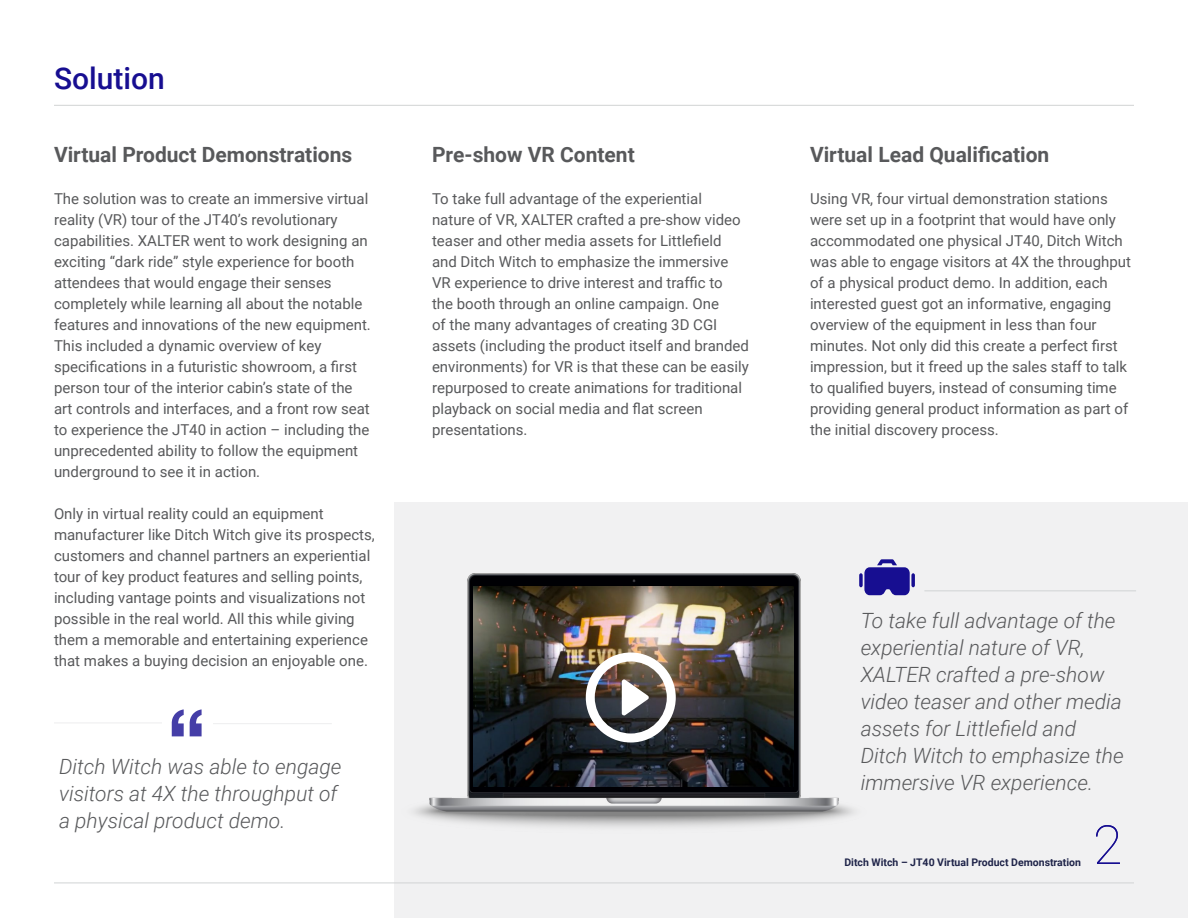
<style>
.page{position:relative;width:1188px;height:918px;background:#fff}
.page>*{position:absolute;margin:0;border:0;box-sizing:border-box;transform-origin:0 0}
.t1{font:100 54px "Roboto";color:#170e91}
.t2{font:500 30px "Roboto";color:#170e91}
.t3{font:italic 300 21px/27px "Roboto";color:#58595b}
.t4{font:700 21px "Roboto";color:#58595b}
.t5{font:15px/21px "Roboto";color:#58595b}
.t6{font:700 10.5px "Roboto";color:#1f2449}
</style>
<div class="page">
<div style="left:394px;top:502px;width:794px;height:416px;background:#f1f1f2"></div>
<hr style="left:54px;top:105px;width:1080px;height:1px;background:#d1d3d4">
<hr style="left:54px;top:883px;width:1080px;height:1px;background:#d1d3d4">
<svg style="left:172px;top:709px;width:30px;height:27px"></svg>
<hr style="left:54px;top:723px;width:108px;height:1px;background:#d1d3d4">
<hr style="left:213px;top:723px;width:119px;height:1px;background:#d1d3d4">
<svg style="left:864px;top:559px;width:46px;height:36px"></svg>
<svg style="left:911px;top:573px;width:4px;height:14px"></svg>
<hr style="left:859px;top:573px;width:4px;height:14px;background:#706bb8;border-radius:2px">
<hr style="left:924px;top:590px;width:212px;height:1px;background:#d1d3d4">
<img style="left:414px;top:574px;width:453px;height:254px">
<img style="left:473px;top:586px;width:320px;height:201px">
<img style="left:586px;top:653px;width:90px;height:90px">
<p class="t2" style="left:54px;top:57px;width:112px">Solution</p>
<p class="t4" style="left:54px;top:140px;width:300px">Virtual Product Demonstrations</p>
<p class="t5" style="left:54px;top:188px;width:318px">The solution was to create an immersive virtual reality (VR) tour of the JT40’s revolutionary capabilities. XALTER went to work designing an exciting “dark ride” style experience for booth attendees that would engage their senses completely while learning all about the notable features and innovations of the new equipment.<br>This included a dynamic overview of key specifications in a futuristic showroom, a first person tour of the interior cabin’s state of the art controls and interfaces, and a front row seat to experience the JT40 in action – including the unprecedented ability to follow the equipment underground to see it in action.</p>
<p class="t5" style="left:54px;top:503px;width:322px">Only in virtual reality could an equipment manufacturer like Ditch Witch give its prospects, customers and channel partners an experiential tour of key product features and selling points, including vantage points and visualizations not possible in the real world. All this while giving them a memorable and entertaining experience that makes a buying decision an enjoyable one.</p>
<p class="t3" style="left:59px;top:752px;width:284px">Ditch Witch was able to engage visitors at 4X the throughput of</p>
<p class="t3" style="left:59px;top:806px;width:228px">a physical product demo.</p>
<p class="t4" style="left:432px;top:140px;width:204px">Pre-show VR Content</p>
<p class="t5" style="left:432px;top:188px;width:319px">To take full advantage of the experiential<br>nature of VR, XALTER crafted a pre-show video teaser and other media assets for Littlefield and Ditch Witch to emphasize the immersive VR experience to drive interest and traffic to<br>the booth through an online campaign. One<br>of the many advantages of creating 3D CGI assets (including the product itself and branded environments) for VR is that these can be easily repurposed to create animations for traditional playback on social media and flat screen presentations.</p>
<p class="t4" style="left:810px;top:140px;width:241px">Virtual Lead Qualification</p>
<p class="t5" style="left:810px;top:188px;width:323px">Using VR, four virtual demonstration stations were set up in a footprint that would have only accommodated one physical JT40, Ditch Witch was able to engage visitors at 4X the throughput of a physical product demo. In addition, each interested guest got an informative, engaging overview of the equipment in less than four minutes. Not only did this create a perfect first impression, but it freed up the sales staff to talk to qualified buyers, instead of consuming time providing general product information as part of the initial discovery process.</p>
<p class="t3" style="left:861px;top:606px;width:265px">To take full advantage of the experiential nature of VR,<br>XALTER crafted a pre-show video teaser and other media assets for Littlefield and<br>Ditch Witch to emphasize the immersive VR experience.</p>
<p class="t6" style="left:844px;top:855px;width:238px">Ditch Witch – JT40 Virtual Product Demonstration</p>
<p class="t1" style="left:1093px;top:807px;width:31px">2</p>
</div>
